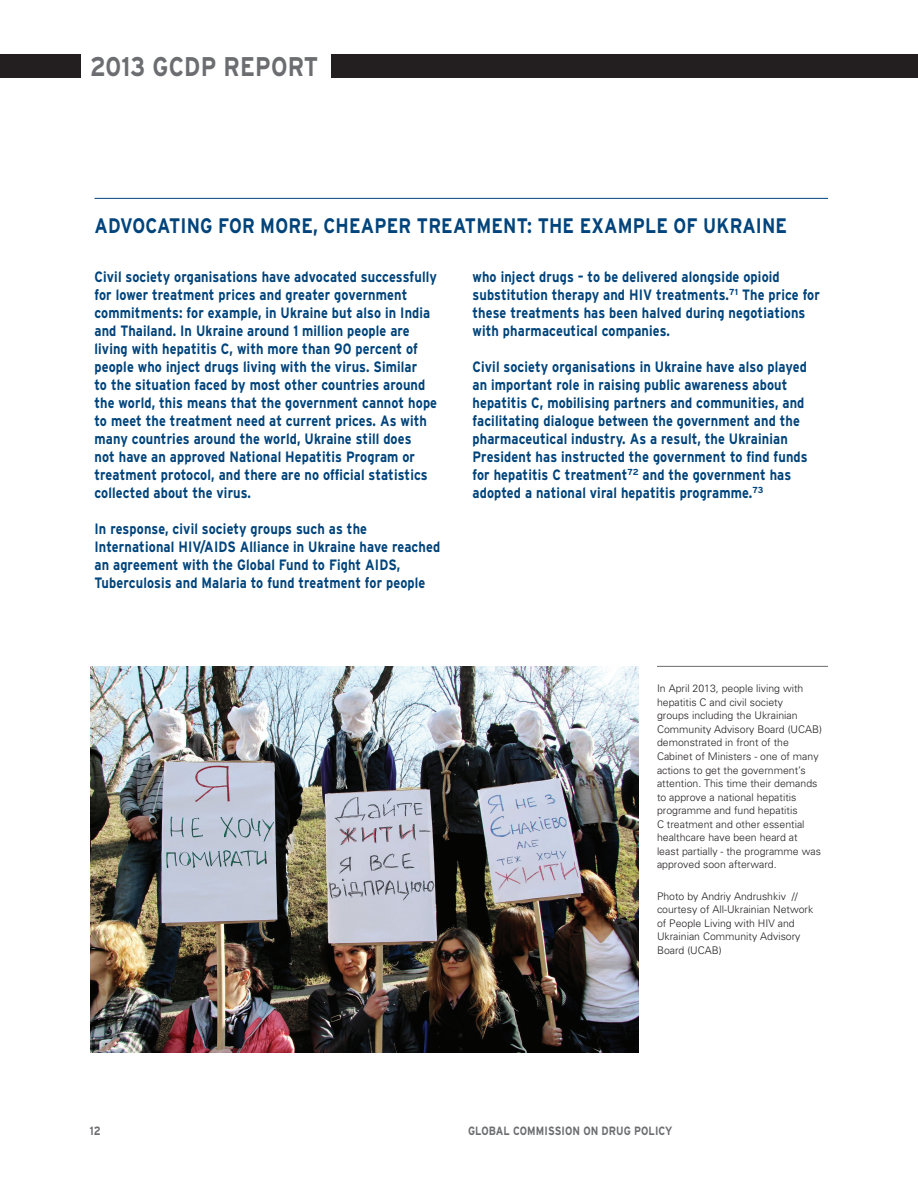
<style>
.page{position:relative;width:918px;height:1188px;background:#fff}
.page>*{position:absolute;margin:0;border:0;box-sizing:border-box;transform-origin:0 0}
.t1{font:700 27px "Interstate";letter-spacing:.01em;color:#6c6d70;scale:.85 1}
.t2{font:700 21px "Interstate";letter-spacing:.01em;color:#00447b;scale:.85 1}
.t3{font:700 15px/18px "Interstate";letter-spacing:.01em;color:#00447b;scale:.85 1}
.t4{font:700 12px "Interstate";letter-spacing:.01em;color:#6c6d70;scale:.85 1}
.t5{font:300 10.5px/13.5px "Univers";color:#231f20}
</style>
<div class="page">
<div style="left:0;top:54px;width:918px;height:23px;background:#231f20"></div>
<hr style="left:94px;top:198px;width:734px;height:1px;background:#00447b">
<img style="left:90px;top:666px;width:549px;height:387px">
<hr style="left:657px;top:666px;width:171px;height:1px;background:#6c6d70">
<div style="left:81px;top:36px;width:249px;height:64px;background:#fff"></div>
<h1 class="t1" style="left:90px;top:50px;width:270px">2013 GCDP REPORT</h1>
<h2 class="t2" style="left:94px;top:213px;width:817px">ADVOCATING FOR MORE, CHEAPER TREATMENT: THE EXAMPLE OF UKRAINE</h2>
<p class="t3" style="left:95px;top:268px;width:405px">Civil society organisations have advocated successfully for lower treatment prices and greater government commitments: for example, in Ukraine but also in India and Thailand. In Ukraine around 1 million people are living with hepatitis C, with more than 90 percent of people who inject drugs living with the virus. Similar<br>to the situation faced by most other countries around the world, this means that the government cannot hope to meet the treatment need at current prices. As with many countries around the world, Ukraine still does<br>not have an approved National Hepatitis Program or treatment protocol, and there are no official statistics collected about the virus.</p>
<p class="t3" style="left:95px;top:520px;width:408px">In response, civil society groups such as the International HIV/AIDS Alliance in Ukraine have reached an agreement with the Global Fund to Fight AIDS, Tuberculosis and Malaria to fund treatment for people</p>
<p class="t3" style="left:473px;top:268px;width:410px">who inject drugs – to be delivered alongside opioid substitution therapy and HIV treatments.<sup>71</sup> The price for these treatments has been halved during negotiations with pharmaceutical companies.</p>
<p class="t3" style="left:472px;top:358px;width:396px">Civil society organisations in Ukraine have also played an important role in raising public awareness about hepatitis C, mobilising partners and communities, and facilitating dialogue between the government and the pharmaceutical industry. As a result, the Ukrainian President has instructed the government to find funds for hepatitis C treatment<sup>72</sup> and the government has adopted a national viral hepatitis programme.<sup>73</sup></p>
<p class="t5" style="left:657px;top:682px;width:167px">In April 2013, people living with hepatitis C and civil society<br>groups including the Ukrainian<br>Community Advisory Board (UCAB) demonstrated in front of the<br>Cabinet of Ministers - one of many actions to get the government’s attention. This time their demands to approve a national hepatitis programme and fund hepatitis<br>C treatment and other essential healthcare have been heard at least partially - the programme was approved soon afterward.</p>
<p class="t5" style="left:657px;top:889px;width:158px">Photo by Andriy Andrushkiv // courtesy of All-Ukrainian Network of People Living with HIV and<br>Ukrainian Community Advisory<br>Board (UCAB)</p>
<p class="t4" style="left:90px;top:1123px;width:14px">12</p>
<p class="t4" style="left:468px;top:1123px;width:242px">GLOBAL COMMISSION ON DRUG POLICY</p>
</div>
